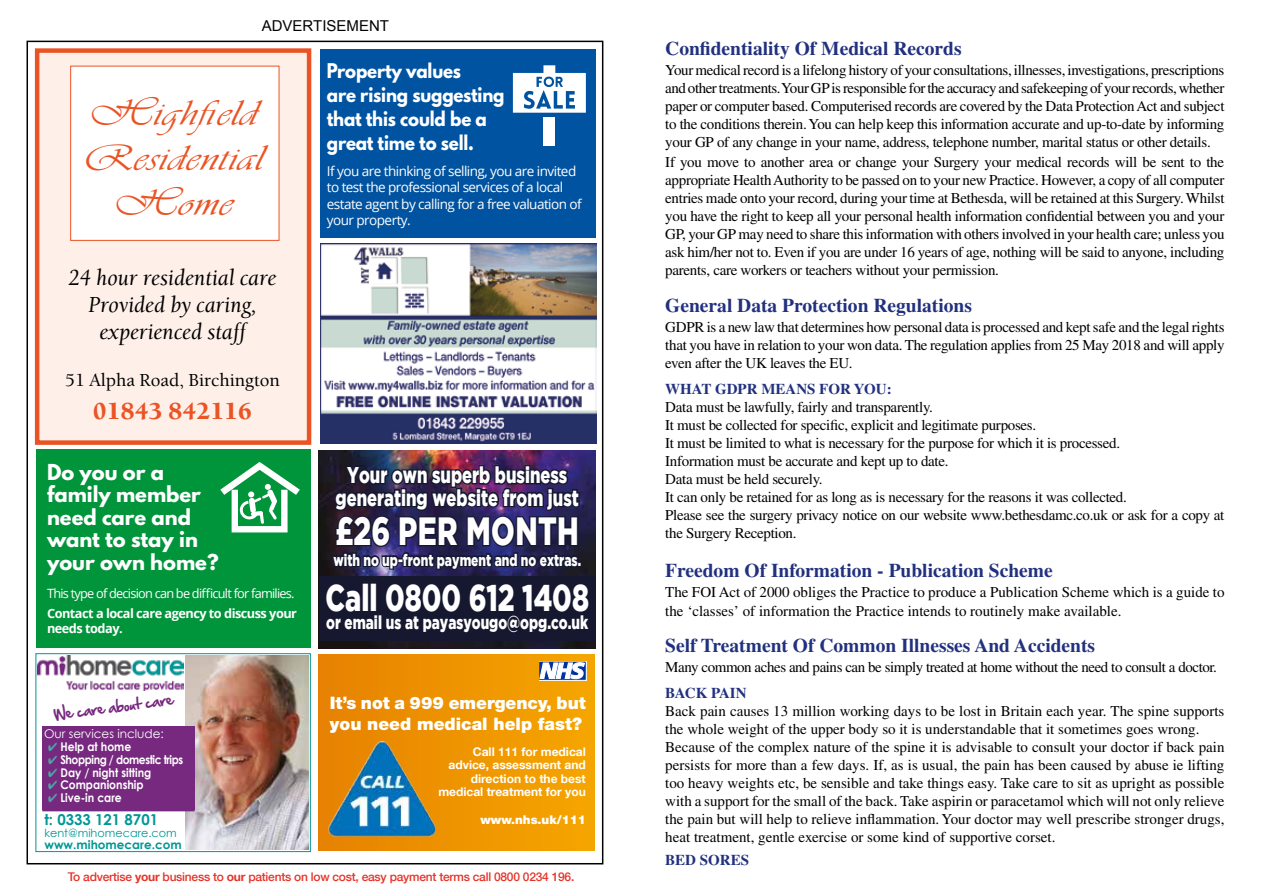
<style>
.page{position:relative;width:1263px;height:893px;background:#fff}
.page>*{position:absolute;margin:0;border:0;box-sizing:border-box;transform-origin:0 0}
.t1{font:900 39.3px "Gotham";letter-spacing:.015em;color:#fff;scale:.73 1}
.t2{font:37.5px/45px "Vivaldi D";letter-spacing:.02em;color:#ea5425;text-align:center;scale:1.2 1}
.t3{font:900 37.2px "Gotham";color:#fff;scale:.73 1}
.t4{font:900 24px "Berkeley Old Style Itc T";color:#ea5425}
.t5{font:900 22.65px/22.6px "Gotham";color:#fff;text-align:center;scale:.73 1}
.t6{font:italic 500 22.5px/27px "Berkeley Old Style Itc T";color:#000;text-align:center;scale:.95 1}
.t7{font:700 19.5px "Times LT Std";color:#22317f}
.t8{font:700 19.5px/22.5px "League Spartan";color:#fff}
.t9{font:900 18.6px "Gotham";color:#fff;scale:.73 1}
.t10{font:700 18px/24px "League Spartan";letter-spacing:-.01em;color:#fff;scale:.92 1}
.t11{font:500 18px "Berkeley Old Style Itc T";color:#000}
.t12{font:900 17.25px/20.7px "Helvetica Neue";color:#fff}
.t13{font:900 16.5px "Gotham";color:#fff;scale:.73 1}
.t14{font:15px/18px "Times LT Std";color:#000;text-align:justify}
.t15{font:15px/18px "Times LT Std";letter-spacing:-.02em;color:#000}
.t16{font:15px "Times LT Std";letter-spacing:-.03em;color:#000}
.t17{font:700 15px "Times LT Std";color:#22317f}
.t18{font:15px "Arial";color:#000}
.t19{font:700 15px "Century Gothic";color:#009796}
.t20{font:13.5px/16.2px "Open Sans";letter-spacing:-.04em;color:#fff}
.t21{font:13.5px "Hand Of Sean";color:#77297f}
.t22{font:700 12.75px/15.3px "Open Sans";letter-spacing:-.04em;color:#fff}
.t23{font:12.75px "Open Sans";letter-spacing:-.06em;color:#fff}
.t24{font:500 12px "Helvetica Neue LT Com";letter-spacing:-.02em;color:#e63329}
.t25{font:700 12px/13.5px "Helvetica Neue LT Com";color:#fff;text-align:right}
.t26{font:700 12px "Century Gothic";color:#fff;scale:.9 1}
.t27{font:700 12px "Century Gothic";letter-spacing:-.04em;color:#fff;scale:.9 1}
.t28{font:12px "Century Gothic";color:#fff}
.t29{font:700 12px "Century Gothic";color:#009796}
.t30{font:900 12px "Helvetica Neue LT Com";color:#fff}
.t31{font:11.25px "Century Gothic";color:#009796}
.s1{color:#4ea5a5}
.s2{font-weight:700}
</style>
<div class="page">
<div style="left:35px;top:48px;width:276px;height:397px;background:#fef0e9;border:4px solid #ea5425"></div>
<div style="left:70px;top:66px;width:209px;height:175px;background:#fff;border:1px solid #ea5425"></div>
<div style="left:320px;top:49px;width:275px;height:188px;background:#0053a1"></div>
<div style="left:543px;top:117px;width:12px;height:29px;background:#fff"></div>
<svg style="left:513px;top:65px;width:73px;height:48px"></svg>
<img style="left:320px;top:244px;width:276px;height:200px">
<div style="left:36px;top:449px;width:275px;height:199px;background:#00953b"></div>
<svg style="left:220px;top:462px;width:80px;height:71px"></svg>
<div style="left:36px;top:653px;width:275px;height:199px;border:1px solid #009796"></div>
<img style="left:185px;top:655px;width:124px;height:195px">
<img style="left:37px;top:656px;width:146px;height:35px">
<div style="left:42px;top:727px;width:152px;height:83px;background:#77297f"></div>
<hr style="left:42px;top:808px;width:153px;height:3px;background:#77297f">
<img style="left:319px;top:450px;width:276px;height:198px">
<div style="left:319px;top:576px;width:276px;height:65px;background:#15182f"></div>
<svg style="left:330px;top:464px;width:252px;height:112px;background:#252047"></svg>
<div style="left:319px;top:655px;width:275px;height:195px;background:linear-gradient(to right,#e78201,#f5a500)"></div>
<img style="left:325px;top:739px;width:114px;height:101px">
<svg style="left:539px;top:661px;width:47px;height:19px"></svg>
<p class="t18" style="left:262px;top:16px;width:129px">ADVERTISEMENT</p>
<h2 class="t2" style="left:83px;top:91px;width:151px">Highfield<br>Residential<br>Home</h2>
<h3 class="t6" style="left:69px;top:264px;width:220px">24 hour residential care<br>Provided by caring, experienced staff</h3>
<p class="t11" style="left:65px;top:369px;width:216px">51 Alpha Road, Birchington</p>
<h3 class="t4" style="left:93px;top:397px;width:161px">01843 842116</h3>
<h3 class="t8" style="left:47px;top:460px;width:173px">Do you or a family member need care and want to stay in your own home?</h3>
<p class="t23" style="left:47px;top:585px;width:249px">This type of decision can be difficult for families.</p>
<p class="t22" style="left:47px;top:605px;width:251px">Contact a local care agency to discuss your needs today.</p>
<p class="t21" style="left:52px;top:702px;width:122px;rotate:-7deg">We care about care</p>
<p class="t28" style="left:44px;top:727px;width:121px">Our services include:</p>
<p class="t26" style="left:48px;top:739px;width:94px"><span class="s1">✔</span> Help at home</p>
<p class="t27" style="left:48px;top:752px;width:151px"><span class="s1">✔</span> Shopping / domestic trips</p>
<p class="t26" style="left:48px;top:765px;width:116px"><span class="s1">✔</span> Day / night sitting</p>
<p class="t26" style="left:48px;top:777px;width:107px"><span class="s1">✔</span> Companionship</p>
<p class="t26" style="left:48px;top:790px;width:83px"><span class="s1">✔</span> Live-in care</p>
<p class="t19" style="left:44px;top:810px;width:115px">t: 0333 121 8701</p>
<p class="t31" style="left:44px;top:826px;width:134px">kent@mihomecare.com</p>
<p class="t29" style="left:44px;top:837px;width:139px">www.mihomecare.com</p>
<p class="t10" style="left:327px;top:59px;width:195px">Property values<br>are rising suggesting that this could be a great time to sell.</p>
<p class="t20" style="left:327px;top:163px;width:256px">If you are thinking of selling, you are invited to test the professional services of a local estate agent by calling for a free valuation of your property.</p>
<h3 class="t5" style="left:336px;top:463px;width:335px">Your own superb business generating website from just</h3>
<h1 class="t1" style="left:335px;top:508px;width:335px">£26 PER MONTH</h1>
<p class="t13" style="left:333px;top:550px;width:341px">with no up-front payment and no extras.</p>
<h3 class="t3" style="left:325px;top:576px;width:362px">Call 0800 612 1408</h3>
<p class="t9" style="left:326px;top:612px;width:360px">or email us at payasyougo@opg.co.uk</p>
<p class="t12" style="left:330px;top:692px;width:257px">It’s not a 999 emergency, but you need medical help fast?</p>
<p class="t25" style="left:438px;top:744px;width:149px">Call 111 for medical advice, assessment and direction to the best medical treatment for you</p>
<p class="t30" style="left:480px;top:812px;width:107px">www.nhs.uk/111</p>
<p class="t24" style="left:68px;top:870px;width:508px">To advertise <span class="s2">your</span> business to <span class="s2">our</span> patients on low cost, easy payment terms call 0800 0234 196.</p>
<h3 class="t7" style="left:665px;top:37px;width:298px">Confidentiality Of Medical Records</h3>
<p class="t14" style="left:665px;top:61px;width:561px">Your medical record is a lifelong history of your consultations, illnesses, investigations, prescriptions and other treatments. Your GP is responsible for the accuracy and safekeeping of your records, whether paper or computer based. Computerised records are covered by the Data Protection Act and subject to the conditions therein. You can help keep this information accurate and up-to-date by informing your GP of any change in your name, address, telephone number, marital status or other details.</p>
<p class="t14" style="left:665px;top:153px;width:561px">If you move to another area or change your Surgery your medical records will be sent to the appropriate Health Authority to be passed on to your new Practice. However, a copy of all computer entries made onto your record, during your time at Bethesda, will be retained at this Surgery. Whilst you have the right to keep all your personal health information confidential between you and your GP, your GP may need to share this information with others involved in your health care; unless you ask him/her not to. Even if you are under 16 years of age, nothing will be said to anyone, including parents, care workers or teachers without your permission.</p>
<h3 class="t7" style="left:665px;top:293px;width:308px">General Data Protection Regulations</h3>
<p class="t14" style="left:665px;top:318px;width:561px">GDPR is a new law that determines how personal data is processed and kept safe and the legal rights that you have in relation to your won data. The regulation applies from 25 May 2018 and will apply even after the UK leaves the EU.</p>
<p class="t17" style="left:665px;top:380px;width:228px">WHAT GDPR MEANS FOR YOU:</p>
<p class="t15" style="left:665px;top:398px;width:561px">Data must be lawfully, fairly and transparently.<br>It must be collected for specific, explicit and legitimate purposes.<br>It must be limited to what is necessary for the purpose for which it is processed.<br>Information must be accurate and kept up to date.<br>Data must be held securely.<br>It can only be retained for as long as is necessary for the reasons it was collected.<br>Please see the surgery privacy notice on our website www.bethesdamc.co.uk or ask for a copy at the Surgery Reception.</p>
<h3 class="t7" style="left:665px;top:558px;width:389px">Freedom Of Information - Publication Scheme</h3>
<p class="t14" style="left:665px;top:582px;width:561px;line-height:18.9px">The FOI Act of 2000 obliges the Practice to produce a Publication Scheme which is a guide to the ‘classes’ of information the Practice intends to routinely make available.</p>
<h3 class="t7" style="left:665px;top:633px;width:431px">Self Treatment Of Common Illnesses And Accidents</h3>
<p class="t16" style="left:665px;top:658px;width:553px">Many common aches and pains can be simply treated at home without the need to consult a doctor.</p>
<p class="t17" style="left:665px;top:684px;width:83px">BACK PAIN</p>
<p class="t14" style="left:665px;top:702px;width:561px;text-align:left">Back pain causes 13 million working days to be lost in Britain each year. The spine supports the whole weight of the upper body so it is understandable that it sometimes goes wrong.<br>Because of the complex nature of the spine it is advisable to consult your doctor if back pain persists for more than a few days. If, as is usual, the pain has been caused by abuse ie lifting too heavy weights etc, be sensible and take things easy. Take care to sit as upright as possible with a support for the small of the back. Take aspirin or paracetamol which will not only relieve the pain but will help to relieve inflammation. Your doctor may well prescribe stronger drugs, heat treatment, gentle exercise or some kind of supportive corset.</p>
<p class="t17" style="left:665px;top:851px;width:85px">BED SORES</p>
</div>
